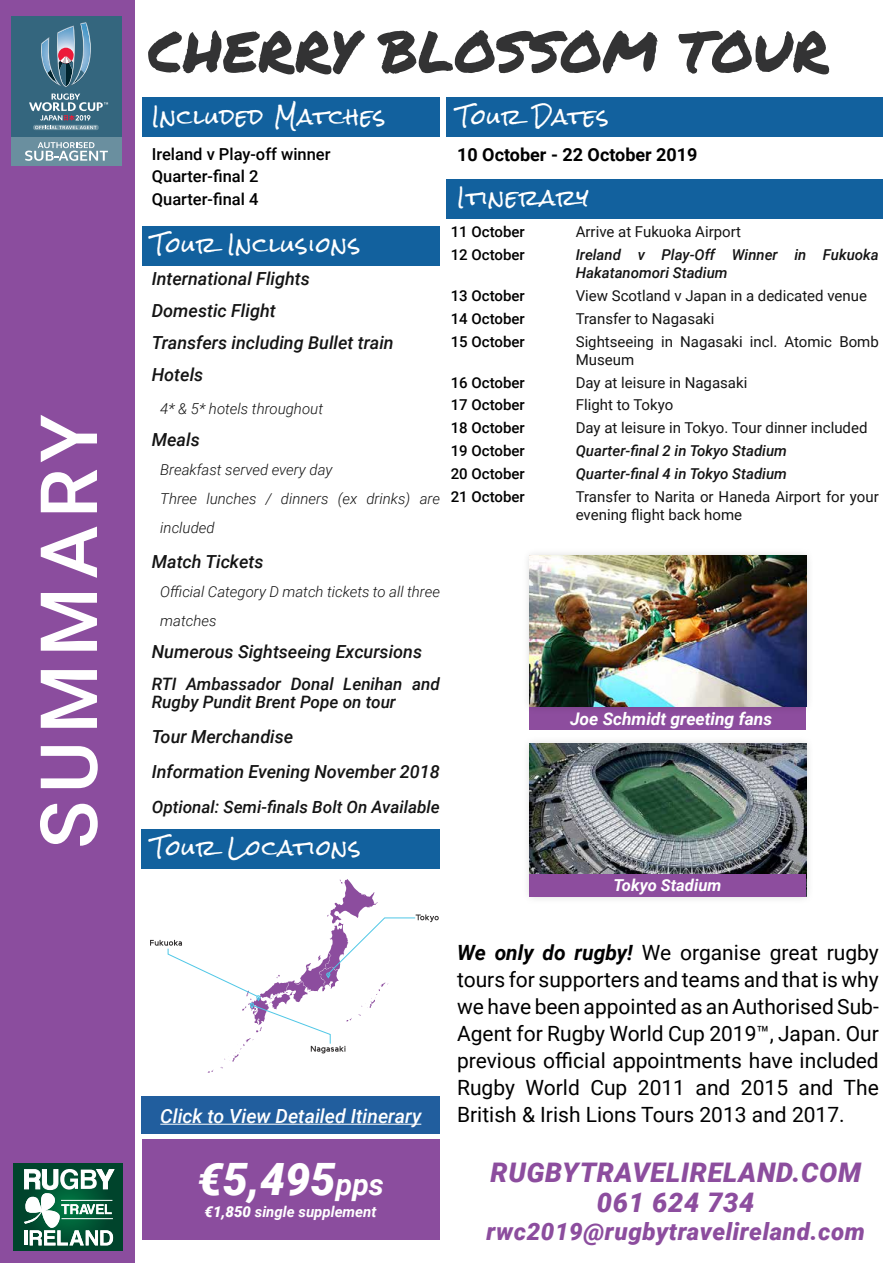
<style>
.page{position:relative;width:893px;height:1263px;background:#fff}
.page>*{position:absolute;margin:0;border:0;box-sizing:border-box;transform-origin:0 0}
.t1{font:500 79.05px "Roboto";letter-spacing:.1em;color:#fff}
.t2{font:57px "Permanent Marker";color:#333334}
.t3{font:italic 900 44.55px "Roboto";color:#fff}
.t4{font:italic 900 27px/30.5px "Roboto";letter-spacing:.025em;color:#8c4d9e;text-align:center}
.t5{font:italic 900 24px "Roboto";letter-spacing:.025em;color:#8c4d9e}
.t6{font:21px/27px "Roboto";color:#000;text-align:justify}
.t7{font:21px "Rock Salt";letter-spacing:.05em;color:#fff}
.t8{font:italic 500 19.5px "Roboto";color:#fff}
.t9{font:italic 500 18px/32px "Roboto";color:#141414}
.t10{font:700 18px "Roboto";color:#000}
.t11{font:italic 700 17.4px "Roboto";color:#fff}
.t12{font:italic 500 17.1px/18.5px "Roboto";color:#141414}
.t13{font:500 16.5px/22.5px "Roboto";color:#000}
.t14{font:italic 700 16.5px "Roboto";color:#fff}
.t15{font:15px/22.8px "Roboto";color:#141414}
.t16{font:italic 300 15px/29px "Roboto";color:#141414}
.t17{font:italic 500 15px/18px "Roboto";color:#141414}
.t18{font:500 15px/22.8px "Roboto";color:#000;text-align:justify}
.t19{font:italic 700 15px "Roboto";color:#fff}
.s1{font-weight:700;font-size:30px}
.s2{font-weight:900}
.s3{font-weight:700;font-style:italic}
</style>
<div class="page">
<div style="left:0;top:0;width:135px;height:1263px;background:#8b4d9e"></div>
<div style="left:11px;top:16px;width:110px;height:150px;background:#34667e"></div>
<div style="left:11px;top:137px;width:110px;height:29px;background:#6a8f9f"></div>
<svg style="left:25px;top:142px;width:83px;height:19px"></svg>
<div style="left:33px;top:125px;width:66px;height:5px;background:#6a8f9f;border-radius:2px"></div>
<svg style="left:29px;top:93px;width:79px;height:36px"></svg>
<svg style="left:41px;top:22px;width:50px;height:65px"></svg>
<div style="left:13px;top:1163px;width:109px;height:87px;background:#00442c"></div>
<svg style="left:24px;top:1169px;width:90px;height:76px"></svg>
<hr style="left:61px;top:1200px;width:51px;height:1px;background:#fff">
<hr style="left:62px;top:1218px;width:51px;height:1px;background:#fff">
<div style="left:142px;top:1139px;width:297px;height:100px;background:#8b4d9e"></div>
<div style="left:142px;top:98px;width:298px;height:39px;background:#12619e"></div>
<div style="left:142px;top:226px;width:298px;height:39px;background:#12619e"></div>
<div style="left:446px;top:98px;width:437px;height:39px;background:#12619e"></div>
<div style="left:446px;top:179px;width:437px;height:40px;background:#12619e"></div>
<div style="left:142px;top:829px;width:298px;height:40px;background:#12619e"></div>
<svg style="left:150px;top:879px;width:289px;height:194px"></svg>
<div style="left:521px;top:735px;width:294px;height:170px;background:#000;opacity:.15"></div>
<img style="left:530px;top:744px;width:276px;height:130px">
<div style="left:530px;top:874px;width:276px;height:22px;background:#8d4d9e"></div>
<div style="left:530px;top:707px;width:276px;height:22px;background:#8d4d9e"></div>
<div style="left:521px;top:547px;width:294px;height:168px;background:#000;opacity:.15"></div>
<img style="left:530px;top:556px;width:276px;height:151px">
<div style="left:142px;top:1096px;width:298px;height:38px;background:#215e9e"></div>
<hr style="left:160px;top:1124px;width:261px;height:1px;background:#fff">
<h1 class="t1" style="left:13px;top:849px;width:436px;rotate:-90deg">SUMMARY</h1>
<h2 class="t2" style="left:148px;top:9px;width:682px">CHERRY BLOSSOM TOUR</h2>
<p class="t7" style="left:152px;top:105px;width:235px">Included Matches</p>
<p class="t7" style="left:457px;top:105px;width:153px">Tour Dates</p>
<p class="t13" style="left:152px;top:142px;width:180px">Ireland v Play-off winner<br>Quarter-final 2<br>Quarter-final 4</p>
<p class="t10" style="left:457px;top:142px;width:242px">10 October - 22 October 2019</p>
<p class="t7" style="left:457px;top:187px;width:133px">Itinerary</p>
<p class="t7" style="left:152px;top:233px;width:210px">Tour Inclusions</p>
<p class="t9" style="left:152px;top:262px;width:243px">International Flights<br>Domestic Flight<br>Transfers including Bullet train<br>Hotels</p>
<p class="t16" style="left:160px;top:394px;width:164px">4* &amp; 5* hotels throughout</p>
<p class="t9" style="left:152px;top:423px;width:49px">Meals</p>
<p class="t16" style="left:160px;top:455px;width:281px">Breakfast served every day<br>Three lunches / dinners (ex drinks) are included</p>
<p class="t9" style="left:152px;top:545px;width:113px">Match Tickets</p>
<p class="t16" style="left:160px;top:576px;width:281px">Official Category D match tickets to all three matches</p>
<p class="t9" style="left:152px;top:635px;width:272px">Numerous Sightseeing Excursions</p>
<p class="t12" style="left:152px;top:674px;width:290px">RTI Ambassador Donal Lenihan and<br>Rugby Pundit Brent Pope on tour</p>
<p class="t9" style="left:152px;top:718px;width:290px;line-height:35px">Tour Merchandise<br>Information Evening November 2018</p>
<p class="t12" style="left:152px;top:797px;width:290px">Optional: Semi-finals Bolt On Available</p>
<p class="t7" style="left:152px;top:837px;width:211px">Tour Locations</p>
<p class="t18" style="left:451px;top:220px;width:76px">11 October<br>12 October</p>
<p class="t18" style="left:451px;top:284px;width:76px">13 October 14 October 15 October</p>
<p class="t18" style="left:451px;top:370px;width:76px">16 October 17 October 18 October 19 October 20 October 21 October</p>
<p class="t15" style="left:576px;top:220px;width:167px">Arrive at Fukuoka Airport</p>
<p class="t17" style="left:576px;top:245px;width:305px">Ireland v Play-Off Winner in Fukuoka<br>Hakatanomori Stadium</p>
<p class="t15" style="left:576px;top:284px;width:305px">View Scotland v Japan in a dedicated venue<br>Transfer to Nagasaki<br>Sightseeing in Nagasaki incl. Atomic Bomb</p>
<p class="t15" style="left:576px;top:347px;width:293px">Museum<br>Day at leisure in Nagasaki<br>Flight to Tokyo<br>Day at leisure in Tokyo. Tour dinner included</p>
<p class="t17" style="left:576px;top:439px;width:213px;line-height:22.8px">Quarter-final 2 in Tokyo Stadium<br>Quarter-final 4 in Tokyo Stadium</p>
<p class="t15" style="left:576px;top:487px;width:305px;line-height:18px">Transfer to Narita or Haneda Airport for your evening flight back home</p>
<p class="t11" style="left:570px;top:706px;width:204px">Joe Schmidt greeting fans</p>
<p class="t14" style="left:614px;top:873px;width:109px">Tokyo Stadium</p>
<p class="t8" style="left:160px;top:1102px;width:262px">Click to View Detailed Itinerary</p>
<h3 class="t3" style="left:198px;top:1148px;width:188px">€5,495<span class="s1">pps</span></h3>
<p class="t19" style="left:205px;top:1201px;width:173px"><span class="s2">€1,850</span> single supplement</p>
<p class="t6" style="left:457px;top:938px;width:423px"><span class="s3">We only do rugby!</span> We organise great rugby tours for supporters and teams and that is why we have been appointed as an Authorised Sub-Agent for Rugby World Cup 2019™, Japan. Our previous official appointments have included Rugby World Cup 2011 and 2015 and The British &amp; Irish Lions Tours 2013 and 2017.</p>
<p class="t4" style="left:490px;top:1156px;width:372px">RUGBYTRAVELIRELAND.COM<br>061 624 734</p>
<p class="t5" style="left:486px;top:1214px;width:380px">rwc2019@rugbytravelireland.com</p>
</div>
